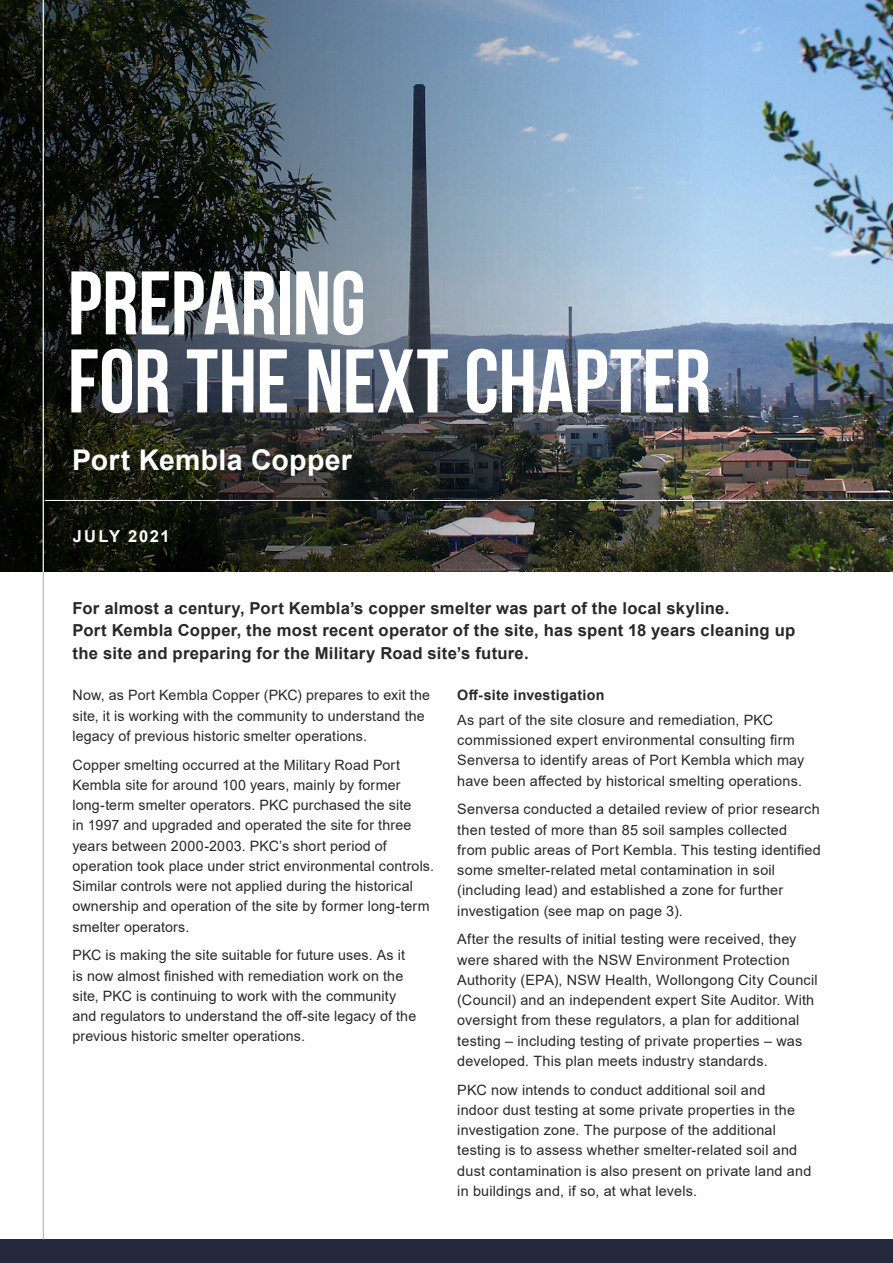
<style>
.page{position:relative;width:893px;height:1263px;background:#fff}
.page>*{position:absolute;margin:0;border:0;box-sizing:border-box;transform-origin:0 0}
.t1{font:700 90px/78px "Bebas Neue";color:#fff}
.t2{font:700 28.5px "Arial";letter-spacing:.01em;color:#fff}
.t3{font:700 16.5px/22.5px "Arial";letter-spacing:.015em;color:#292829}
.t4{font:700 16.5px "Arial";letter-spacing:.1em;color:#fff}
.t5{font:14.25px/20.2px "Arial";letter-spacing:.015em;color:#292829}
.t6{font:700 14.25px "Arial";letter-spacing:.02em;color:#292829}
</style>
<div class="page">
<div style="left:0;top:1239px;width:893px;height:24px;background:#24293b"></div>
<img style="left:703px;top:0;width:190px;height:572px">
<img style="left:0;top:0;width:703px;height:572px">
<hr style="left:43px;top:0;width:1px;height:1239px;background:#a7a9ac">
<hr style="left:43px;top:0;width:1px;height:572px;background:#fff">
<hr style="left:45px;top:500px;width:848px;height:1px;background:#fff">
<h1 class="t1" style="left:68px;top:263px;width:645px">PREPARING<br>FOR THE NEXT CHAPTER</h1>
<h2 class="t2" style="left:72px;top:440px;width:281px">Port Kembla Copper</h2>
<p class="t4" style="left:73px;top:525px;width:98px">JULY 2021</p>
<p class="t3" style="left:72px;top:597px;width:724px">For almost a century, Port Kembla’s copper smelter was part of the local skyline.<br>Port Kembla Copper, the most recent operator of the site, has spent 18 years cleaning up the site and preparing for the Military Road site’s future.</p>
<p class="t5" style="left:72px;top:685px;width:359px">Now, as Port Kembla Copper (PKC) prepares to exit the site, it is working with the community to understand the legacy of previous historic smelter operations.</p>
<p class="t5" style="left:72px;top:754px;width:363px">Copper smelting occurred at the Military Road Port Kembla site for around 100 years, mainly by former long-term smelter operators. PKC purchased the site<br>in 1997 and upgraded and operated the site for three years between 2000-2003. PKC’s short period of operation took place under strict environmental controls.<br>Similar controls were not applied during the historical ownership and operation of the site by former long-term smelter operators.</p>
<p class="t5" style="left:72px;top:945px;width:345px">PKC is making the site suitable for future uses. As it is now almost finished with remediation work on the site, PKC is continuing to work with the community and regulators to understand the off-site legacy of the previous historic smelter operations.</p>
<p class="t6" style="left:457px;top:685px;width:149px">Off-site investigation</p>
<p class="t5" style="left:457px;top:709px;width:349px">As part of the site closure and remediation, PKC commissioned expert environmental consulting firm Senversa to identify areas of Port Kembla which may have been affected by historical smelting operations.</p>
<p class="t5" style="left:457px;top:799px;width:365px">Senversa conducted a detailed review of prior research then tested of more than 85 soil samples collected<br>from public areas of Port Kembla. This testing identified some smelter-related metal contamination in soil (including lead) and established a zone for further investigation (see map on page 3).</p>
<p class="t5" style="left:457px;top:929px;width:362px">After the results of initial testing were received, they were shared with the NSW Environment Protection Authority (EPA), NSW Health, Wollongong City Council (Council) and an independent expert Site Auditor. With oversight from these regulators, a plan for additional testing – including testing of private properties – was developed. This plan meets industry standards.</p>
<p class="t5" style="left:457px;top:1079px;width:356px">PKC now intends to conduct additional soil and<br>indoor dust testing at some private properties in the investigation zone. The purpose of the additional testing is to assess whether smelter-related soil and dust contamination is also present on private land and in buildings and, if so, at what levels.</p>
</div>
